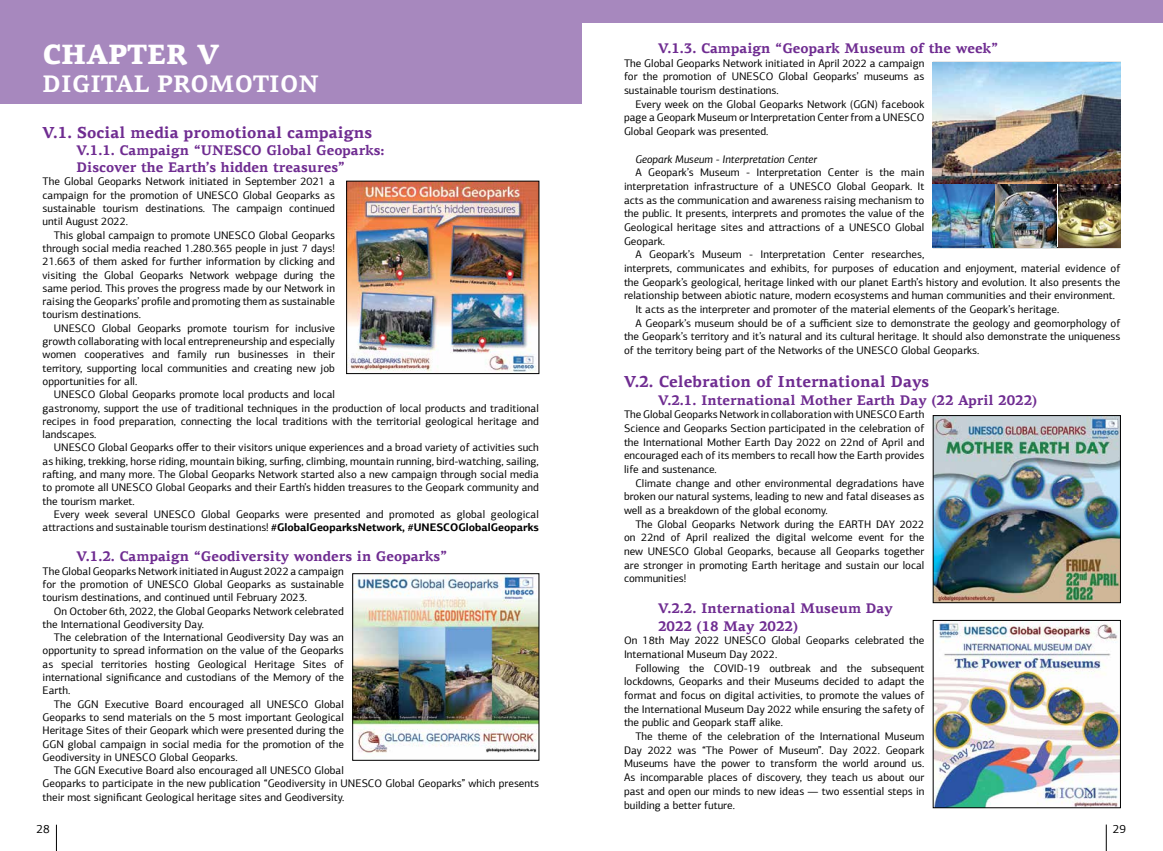
<style>
.page{position:relative;width:1163px;height:851px;background:#fff}
.page>*{position:absolute;margin:0;border:0;box-sizing:border-box;transform-origin:0 0}
.t1{font:900 28px "PF Agora Serif Pro";color:#fff}
.t2{font:700 24px "PF Agora Serif Pro";color:#fff}
.t3{font:700 16px "PF Agora Serif Pro";color:#6f2c91}
.t4{font:700 14px/16.9px "PF Agora Serif Pro";color:#6f2c91}
.t5{font:12px "PF Agora Sans Pro";color:#000}
.t6{font:11px/13.3px "PF Agora Sans Pro";color:#000;text-align:justify}
.t7{font:italic 11px "PF Agora Sans Pro";color:#000}
.s1{font-weight:700}
</style>
<div class="page">
<svg style="left:56px;top:824px;width:1px;height:26px"></svg>
<svg style="left:1105px;top:824px;width:1px;height:26px"></svg>
<div style="left:0;top:0;width:1162px;height:23px;background:#a788be"></div>
<div style="left:0;top:0;width:581px;height:103px;background:#a788be"></div>
<img style="left:348px;top:183px;width:189px;height:189px">
<div style="left:346px;top:181px;width:193px;height:193px;border:1px solid #000"></div>
<img style="left:354px;top:575px;width:183px;height:178px">
<div style="left:352px;top:573px;width:187px;height:187px;border:1px solid #000"></div>
<img style="left:934px;top:417px;width:184px;height:184px">
<div style="left:932px;top:415px;width:188px;height:188px;border:1px solid #000"></div>
<img style="left:934px;top:622px;width:184px;height:183px">
<img style="left:932px;top:185px;width:188px;height:63px">
<img style="left:932px;top:62px;width:188px;height:121px">
<h1 class="t1" style="left:43px;top:36px;width:178px">CHAPTER V</h1>
<h2 class="t2" style="left:43px;top:69px;width:278px">DIGITAL PROMOTION</h2>
<h3 class="t3" style="left:43px;top:123px;width:331px">V.1. Social media promotional campaigns</h3>
<p class="t4" style="left:77px;top:142px;width:309px">V.1.1. Campaign “UNESCO Global Geoparks:<br>Discover the Earth’s hidden treasures”</p>
<p class="t6" style="left:43px;top:175px;width:294px">The Global Geoparks Network initiated in September 2021 a campaign for the promotion of UNESCO Global Geoparks as sustainable tourism destinations. The campaign continued until August 2022.</p>
<p class="t6" style="left:43px;top:228px;width:294px;text-indent:11px">This global campaign to promote UNESCO Global Geoparks through social media reached 1.280.365 people in just 7 days!<br>21.663 of them asked for further information by clicking and visiting the Global Geoparks Network webpage during the same period. This proves the progress made by our Network in raising the Geoparks’ profile and promoting them as sustainable tourism destinations.</p>
<p class="t6" style="left:43px;top:321px;width:294px;text-indent:11px">UNESCO Global Geoparks promote tourism for inclusive growth collaborating with local entrepreneurship and especially women cooperatives and family run businesses in their territory, supporting local communities and creating new job opportunities for all.</p>
<p class="t6" style="left:43px;top:388px;width:498px;text-align:left;text-indent:11px">UNESCO Global Geoparks promote local products and local<br>gastronomy, support the use of traditional techniques in the production of local products and traditional recipes in food preparation, connecting the local traditions with the territorial geological heritage and landscapes.</p>
<p class="t6" style="left:43px;top:441px;width:498px;text-indent:11px">UNESCO Global Geoparks offer to their visitors unique experiences and a broad variety of activities such as hiking, trekking, horse riding, mountain biking, surfing, climbing, mountain running, bird-watching, sailing, rafting, and many more. The Global Geoparks Network started also a new campaign through social media to promote all UNESCO Global Geoparks and their Earth’s hidden treasures to the Geopark community and the tourism market.</p>
<p class="t6" style="left:43px;top:507px;width:498px;text-align:right">Every week several UNESCO Global Geoparks were presented and promoted as global geological attractions and sustainable tourism destinations! <span class="s1">#GlobalGeoparksNetwork, #UNESCOGlobalGeoparks</span></p>
<p class="t4" style="left:77px;top:548px;width:372px">V.1.2. Campaign “Geodiversity wonders in Geoparks”</p>
<p class="t6" style="left:43px;top:564px;width:303px">The Global Geoparks Network initiated in August 2022 a campaign for the promotion of UNESCO Global Geoparks as sustainable tourism destinations, and continued until February 2023.</p>
<p class="t6" style="left:43px;top:604px;width:303px;text-indent:11px">On October 6th, 2022, the Global Geoparks Network celebrated the International Geodiversity Day.</p>
<p class="t6" style="left:43px;top:630px;width:303px;text-indent:11px">The celebration of the International Geodiversity Day was an opportunity to spread information on the value of the Geoparks as special territories hosting Geological Heritage Sites of international significance and custodians of the Memory of the Earth.</p>
<p class="t6" style="left:43px;top:697px;width:303px;text-indent:11px">The GGN Executive Board encouraged all UNESCO Global Geoparks to send materials on the 5 most important Geological Heritage Sites of their Geopark which were presented during the GGN global campaign in social media for the promotion of the Geodiversity in UNESCO Global Geoparks.</p>
<p class="t6" style="left:43px;top:763px;width:498px;text-align:left;text-indent:11px">The GGN Executive Board also encouraged all UNESCO Global<br>Geoparks to participate in the new publication “Geodiversity in UNESCO Global Geoparks” which presents their most significant Geological heritage sites and Geodiversity.</p>
<p class="t4" style="left:658px;top:40px;width:342px">V.1.3. Campaign “Geopark Museum of the week”</p>
<p class="t6" style="left:624px;top:56px;width:302px;line-height:13.7px">The Global Geoparks Network initiated in April 2022 a campaign for the promotion of UNESCO Global Geoparks’ museums as sustainable tourism destinations.</p>
<p class="t6" style="left:624px;top:97px;width:302px;line-height:13.7px;text-indent:11px">Every week on the Global Geoparks Network (GGN) facebook page a Geopark Museum or Interpretation Center from a UNESCO Global Geopark was presented.</p>
<p class="t7" style="left:635px;top:152px;width:183px">Geopark Museum - Interpretation Center</p>
<p class="t6" style="left:624px;top:165px;width:302px;line-height:13.7px;text-indent:11px">A Geopark’s Museum - Interpretation Center is the main interpretation infrastructure of a UNESCO Global Geopark. It acts as the communication and awareness raising mechanism to the public. It presents, interprets and promotes the value of the Geological heritage sites and attractions of a UNESCO Global Geopark.</p>
<p class="t6" style="left:635px;top:248px;width:290px">A Geopark’s Museum - Interpretation Center researches,</p>
<p class="t6" style="left:624px;top:261px;width:498px">interprets, communicates and exhibits, for purposes of education and enjoyment, material evidence of</p>
<p class="t6" style="left:624px;top:275px;width:498px">the Geopark’s geological, heritage linked with our planet Earth’s history and evolution. It also presents the</p>
<p class="t6" style="left:624px;top:289px;width:492px">relationship between abiotic nature, modern ecosystems and human communities and their environment.</p>
<p class="t6" style="left:635px;top:302px;width:425px">It acts as the interpreter and promoter of the material elements of the Geopark’s heritage.</p>
<p class="t6" style="left:635px;top:316px;width:486px">A Geopark’s museum should be of a sufficient size to demonstrate the geology and geomorphology of</p>
<p class="t6" style="left:624px;top:330px;width:497px">the Geopark’s territory and it’s natural and its cultural heritage. It should also demonstrate the uniqueness</p>
<p class="t6" style="left:624px;top:343px;width:357px">of the territory being part of the Networks of the UNESCO Global Geoparks.</p>
<h3 class="t3" style="left:624px;top:372px;width:307px">V.2. Celebration of International Days</h3>
<p class="t4" style="left:658px;top:392px;width:381px">V.2.1. International Mother Earth Day (22 April 2022)</p>
<p class="t6" style="left:624px;top:407px;width:302px;line-height:13.7px">The Global Geoparks Network in collaboration with UNESCO Earth Science and Geoparks Section participated in the celebration of the International Mother Earth Day 2022 on 22nd of April and encouraged each of its members to recall how the Earth provides life and sustenance.</p>
<p class="t6" style="left:624px;top:476px;width:302px;line-height:13.7px;text-indent:11px">Climate change and other environmental degradations have broken our natural systems, leading to new and fatal diseases as well as a breakdown of the global economy.</p>
<p class="t6" style="left:624px;top:517px;width:302px;line-height:13.7px;text-indent:11px">The Global Geoparks Network during the EARTH DAY 2022 on 22nd of April realized the digital welcome event for the new UNESCO Global Geoparks, because all Geoparks together are stronger in promoting Earth heritage and sustain our local communities!</p>
<p class="t4" style="left:658px;top:600px;width:236px;line-height:17.3px">V.2.2. International Museum Day<br>2022 (18 May 2022)</p>
<p class="t6" style="left:624px;top:633px;width:302px;line-height:13.7px">On 18th May 2022 UNESCO Global Geoparks celebrated the<br>International Museum Day 2022.</p>
<p class="t6" style="left:624px;top:661px;width:302px;line-height:13.7px;text-indent:11px">Following the COVID-19 outbreak and the subsequent lockdowns, Geoparks and their Museums decided to adapt the format and focus on digital activities, to promote the values of the International Museum Day 2022 while ensuring the safety of the public and Geopark staff alike.</p>
<p class="t6" style="left:624px;top:729px;width:302px;line-height:13.7px;text-indent:11px">The theme of the celebration of the International Museum Day 2022 was “The Power of Museum”. Day 2022. Geopark Museums have the power to transform the world around us.<br>As incomparable places of discovery, they teach us about our past and open our minds to new ideas — two essential steps in building a better future.</p>
<p class="t5" style="left:36px;top:821px;width:15px">28</p>
<p class="t5" style="left:1112px;top:821px;width:15px">29</p>
</div>
